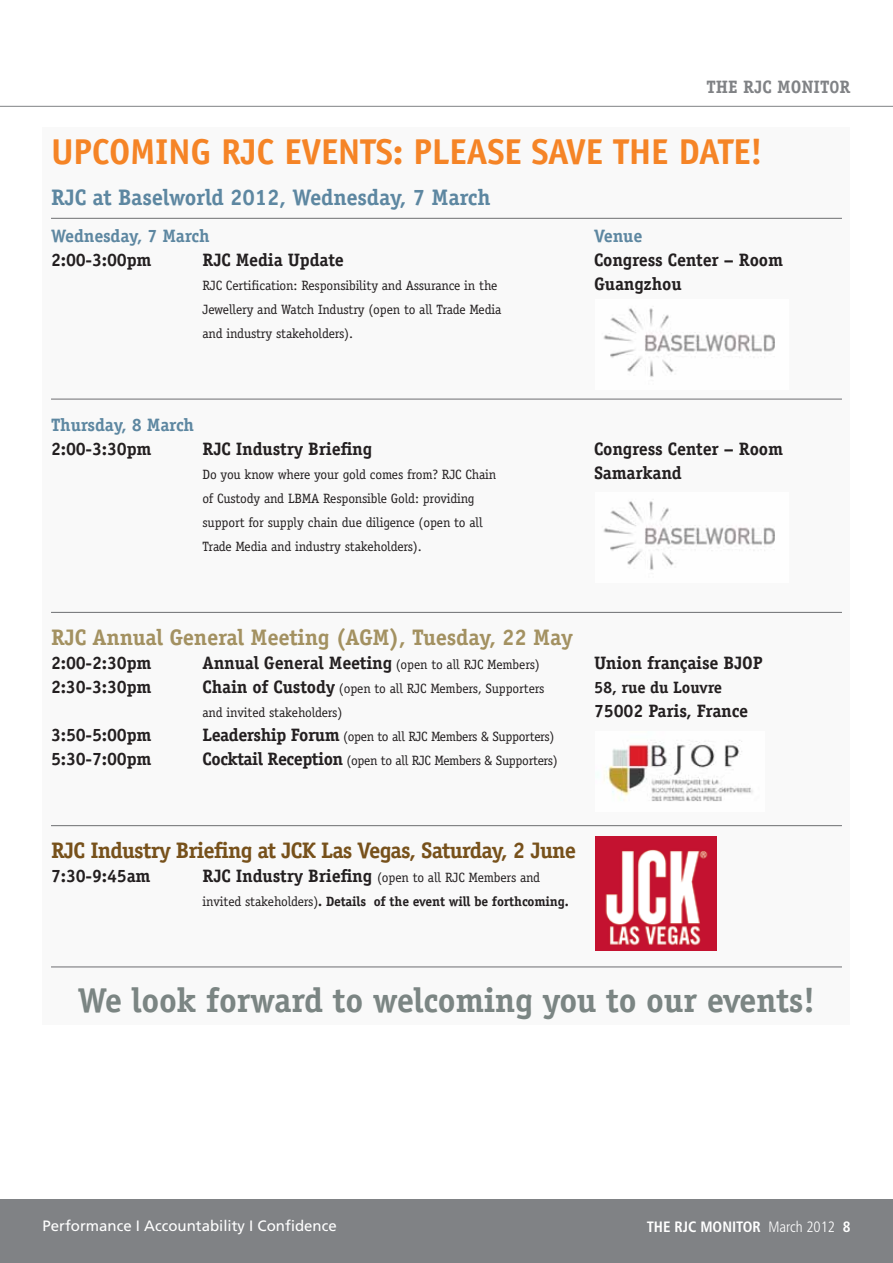
<style>
.page{position:relative;width:893px;height:1263px;background:#fff}
.page>*{position:absolute;margin:0;border:0;box-sizing:border-box;transform-origin:0 0}
.t1{font:700 36px "Officina Sans";letter-spacing:-.01em;color:#f58426}
.t2{font:700 34.5px "Officina Serif";letter-spacing:-.01em;color:#7b8583}
.t3{font:700 22.5px "Officina Serif";letter-spacing:-.035em;color:#77511b}
.t4{font:700 22.5px "Officina Serif";letter-spacing:-.01em;color:#a39161}
.t5{font:700 22.5px "Officina Serif";letter-spacing:-.01em;color:#5d87a1}
.t6{font:700 18px "Officina Serif";letter-spacing:-.01em;color:#231f20}
.t7{font:700 18px "Officina Serif";letter-spacing:-.01em;color:#5d87a1}
.t8{font:700 18px "Officina Serif";color:#808285}
.t9{font:700 16.5px "Officina Serif";letter-spacing:-.01em;color:#231f20}
.t10{font:15px "Frutiger";color:#fff}
.t11{font:700 condensed 15px "Frutiger";color:#fff}
.t12{font:13.5px/24px "Officina Serif";letter-spacing:-.01em;color:#231f20}
.s1{font-weight:700;font-size:18px}
.s2{font-weight:700}
.s3{font-weight:300}
</style>
<div class="page">
<div style="left:0;top:1199px;width:893px;height:64px;background:#808285"></div>
<hr style="left:0;top:106px;width:893px;height:1px;background:#808285">
<div style="left:43px;top:128px;width:807px;height:897px;background:#f9f9f9"></div>
<hr style="left:51px;top:218px;width:791px;height:1px;background:#6d6e71">
<hr style="left:51px;top:399px;width:791px;height:1px;background:#6d6e71">
<hr style="left:51px;top:612px;width:791px;height:1px;background:#6d6e71">
<hr style="left:51px;top:825px;width:791px;height:1px;background:#6d6e71">
<hr style="left:51px;top:966px;width:791px;height:1px;background:#6d6e71">
<img style="left:607px;top:745px;width:145px;height:56px">
<img style="left:595px;top:836px;width:122px;height:114px">
<img style="left:604px;top:501px;width:171px;height:69px">
<img style="left:604px;top:308px;width:171px;height:69px">
<h3 class="t8" style="left:706px;top:75px;width:146px">The RJC Monit0R</h3>
<h1 class="t1" style="left:51px;top:130px;width:713px">UPCOMING RJC EVENTS: PLEASE SAVE THE DATE!</h1>
<h3 class="t5" style="left:51px;top:183px;width:441px">RJC at Baselworld 2012, Wednesday, 7 March</h3>
<h3 class="t7" style="left:51px;top:225px;width:160px">Wednesday, 7 March</h3>
<h3 class="t7" style="left:594px;top:225px;width:50px">Venue</h3>
<h3 class="t6" style="left:51px;top:249px;width:102px">2:00-3:00pm</h3>
<h3 class="t6" style="left:203px;top:249px;width:143px">RJC Media Update</h3>
<h3 class="t6" style="left:594px;top:249px;width:190px">Congress Center – Room</h3>
<p class="t12" style="left:203px;top:273px;width:296px">RJC Certification: Responsibility and Assurance in the</p>
<h3 class="t6" style="left:594px;top:273px;width:89px">Guangzhou</h3>
<p class="t12" style="left:203px;top:297px;width:300px">Jewellery and Watch Industry (open to all Trade Media and industry stakeholders).</p>
<h3 class="t7" style="left:51px;top:414px;width:145px">Thursday, 8 March</h3>
<h3 class="t6" style="left:51px;top:438px;width:102px">2:00-3:30pm</h3>
<h3 class="t6" style="left:203px;top:438px;width:171px">RJC Industry Briefing</h3>
<h3 class="t6" style="left:594px;top:438px;width:190px">Congress Center – Room</h3>
<p class="t12" style="left:203px;top:463px;width:295px">Do you know where your gold comes from? RJC Chain</p>
<h3 class="t6" style="left:594px;top:462px;width:89px">Samarkand</h3>
<p class="t12" style="left:203px;top:487px;width:282px">of Custody and LBMA Responsible Gold: providing support for supply chain due diligence (open to all<br>Trade Media and industry stakeholders).</p>
<h3 class="t4" style="left:51px;top:623px;width:523px">RJC Annual General Meeting (AGM), Tuesday, 22 May</h3>
<h3 class="t6" style="left:51px;top:651px;width:102px">2:00-2:30pm</h3>
<p class="t12" style="left:203px;top:652px;width:339px"><span class="s1">Annual General Meeting</span> (open to all RJC Members)</p>
<h3 class="t6" style="left:594px;top:651px;width:170px">Union française BJOP</h3>
<h3 class="t6" style="left:51px;top:675px;width:102px">2:30-3:30pm</h3>
<p class="t12" style="left:203px;top:676px;width:343px"><span class="s1">Chain of Custody</span> (open to all RJC Members, Supporters</p>
<p class="t9" style="left:594px;top:677px;width:130px">58, rue du Louvre</p>
<p class="t12" style="left:203px;top:700px;width:141px">and invited stakeholders)</p>
<h3 class="t6" style="left:594px;top:699px;width:156px">75002 Paris, France</h3>
<h3 class="t6" style="left:51px;top:723px;width:102px">3:50-5:00pm</h3>
<p class="t12" style="left:203px;top:724px;width:353px"><span class="s1">Leadership Forum</span> (open to all RJC Members &amp; Supporters)</p>
<h3 class="t6" style="left:51px;top:747px;width:102px">5:30-7:00pm</h3>
<p class="t12" style="left:203px;top:748px;width:357px"><span class="s1">Cocktail Reception</span> (open to all RJC Members &amp; Supporters)</p>
<h3 class="t3" style="left:51px;top:836px;width:527px">RJC Industry Briefing at JCK Las Vegas, Saturday, 2 June</h3>
<h3 class="t6" style="left:51px;top:864px;width:101px">7:30-9:45am</h3>
<p class="t12" style="left:203px;top:865px;width:368px"><span class="s1">RJC Industry Briefing</span> (open to all RJC Members and invited stakeholders)<span class="s2">. Details of the event will be forthcoming.</span></p>
<h2 class="t2" style="left:78px;top:979px;width:739px">We look forward to welcoming you to our events!</h2>
<p class="t10" style="left:43px;top:1217px;width:296px">Performance I Accountability I Confidence</p>
<p class="t11" style="left:647px;top:1217px;width:205px">THE RJC MONITOR <span class="s3">March 2012</span> 8</p>
</div>
